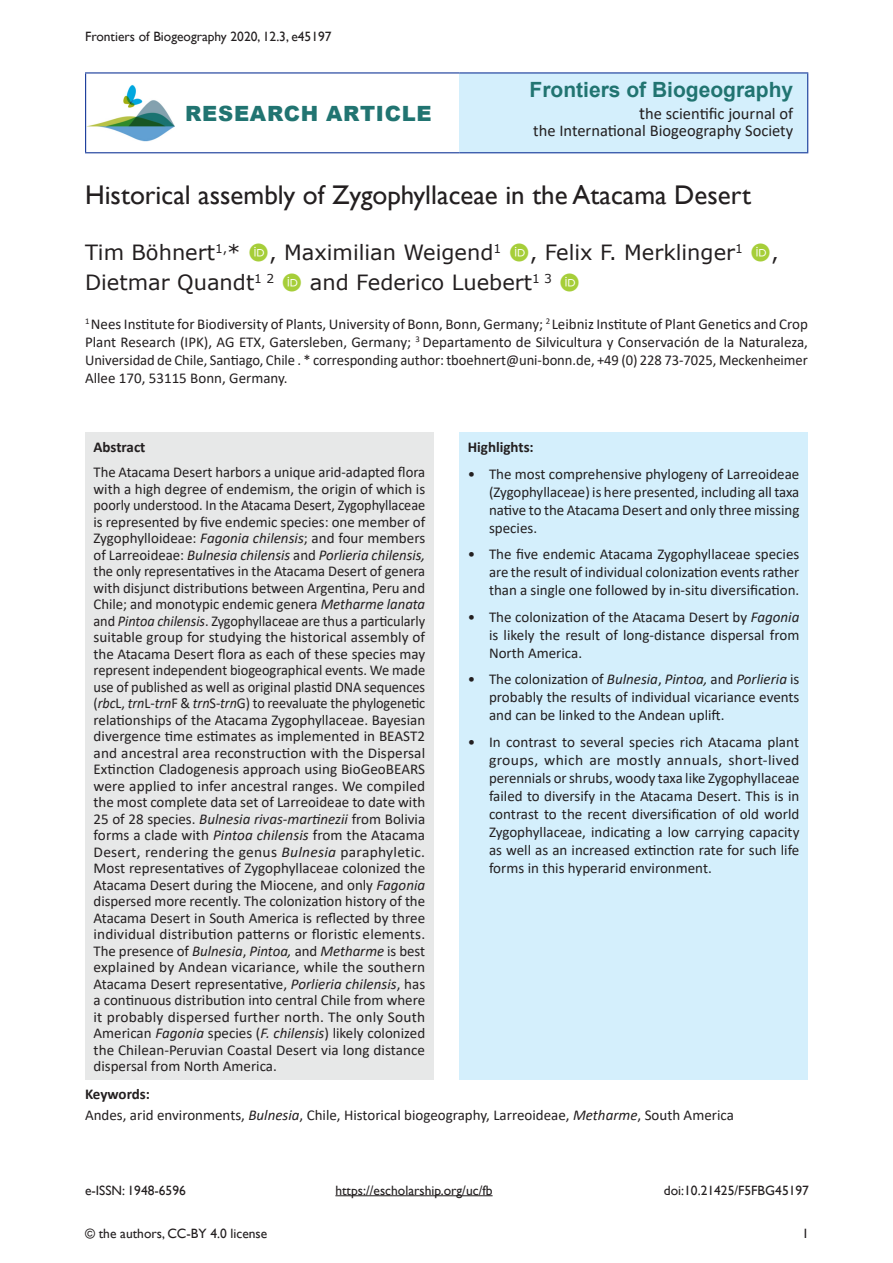
<style>
.page{position:relative;width:893px;height:1263px;background:#fff}
.page>*{position:absolute;margin:0;border:0;box-sizing:border-box;transform-origin:0 0}
.ArticleTitle{font:27px "Gill Sans";color:#231f20}
.Authors{font:21px "Verdana";color:#231f20}
.t1{font:700 21px "Arial";color:#217471}
.t2{font:900 21px "Arial";letter-spacing:.035em;color:#217471}
.t3{font:16.5px/16.5px "Calibri";color:#231f20;text-align:right}
.Abstract{font:15px/16.5px "Calibri";color:#231f20;text-align:justify}
.Highlights{font:15px/18px "Calibri";color:#231f20;text-align:justify}
.Affiliations{font:15px/18px "Calibri";letter-spacing:-.005em;color:#231f20;text-align:justify}
.Keywords{font:15px "Calibri";color:#231f20}
.HighlightsHead{font:700 15px "Calibri";color:#231f20}
.KeywordsTitle{font:700 15px "Calibri";letter-spacing:-.01em;color:#231f20}
.AbstractTitle{font:700 15px "Calibri";color:#231f20}
.t4{font:13.5px "Gill Sans";color:#231f20}
.s1{font-size:18px}
.s2{font-style:italic}
</style>
<div class="page">
<img style="left:86px;top:84px;width:88px;height:58px">
<div style="left:459px;top:73px;width:349px;height:80px;background:#d4effc"></div>
<hr style="left:85px;top:72px;width:374px;height:2px;background:#163999">
<hr style="left:85px;top:74px;width:1px;height:78px;background:#163999">
<hr style="left:459px;top:72px;width:349px;height:2px;background:#163999">
<hr style="left:807px;top:74px;width:1px;height:78px;background:#163999">
<hr style="left:85px;top:152px;width:374px;height:1px;background:#163999">
<hr style="left:459px;top:152px;width:349px;height:1px;background:#163999">
<hr style="left:335px;top:1195px;width:158px;height:1px;background:#231f20">
<div style="left:459px;top:432px;width:349px;height:648px;background:#d4effc"></div>
<div style="left:85px;top:432px;width:349px;height:648px;background:#e7e8e8"></div>
<p class="t4" style="left:85px;top:28px;width:248px">Frontiers of Biogeography 2020, 12.3, e45197</p>
<h2 class="t2" style="left:185px;top:98px;width:248px">RESEARCH ARTICLE</h2>
<h2 class="t1" style="left:530px;top:75px;width:265px">Frontiers of Biogeography</h2>
<p class="t3" style="left:533px;top:105px;width:262px"><span class="s1">t</span>he scientific journal of<br>the International Biogeography Society</p>
<p class="ArticleTitle" style="left:85px;top:179px;width:667px">Historical assembly of Zygophyllaceae in the Atacama Desert</p>
<p class="Authors" style="left:85px;top:238px;width:157px">Tim Böhnert<sup>1,</sup>*</p>
<p class="Authors" style="left:269px;top:238px;width:234px">, Maximilian Weigend<sup>1</sup></p>
<p class="Authors" style="left:530px;top:238px;width:215px">, Felix F. Merklinger<sup>1</sup></p>
<p class="Authors" style="left:771px;top:238px;width:9px">,</p>
<p class="Authors" style="left:85px;top:268px;width:191px">Dietmar Quandt<sup>1</sup> <sup>2</sup></p>
<p class="Authors" style="left:310px;top:268px;width:244px">and Federico Luebert<sup>1</sup> <sup>3</sup></p>
<p class="Affiliations" style="left:85px;top:315px;width:724px"><sup>1</sup> Nees Institute for Biodiversity of Plants, University of Bonn, Bonn, Germany; <sup>2</sup> Leibniz Institute of Plant Genetics and Crop Plant Research (IPK), AG ETX, Gatersleben, Germany; <sup>3</sup> Departamento de Silvicultura y Conservación de la Naturaleza, Universidad de Chile, Santiago, Chile . * corresponding author: tboehnert@uni-bonn.de, +49 (0) 228 73-7025, Meckenheimer Allee 170, 53115 Bonn, Germany.</p>
<p class="AbstractTitle" style="left:94px;top:436px;width:53px">Abstract</p>
<p class="Abstract" style="left:94px;top:463px;width:333px">The Atacama Desert harbors a unique arid-adapted flora with a high degree of endemism, the origin of which is poorly understood. In the Atacama Desert, Zygophyllaceae is represented by five endemic species: one member of Zygophylloideae: <span class="s2">Fagonia chilensis</span>; and four members of Larreoideae: <span class="s2">Bulnesia chilensis</span> and <span class="s2">Porlieria chilensis, </span>the only representatives in the Atacama Desert of genera with disjunct distributions between Argentina, Peru and Chile; and monotypic endemic genera <span class="s2">Metharme lanata </span>and <span class="s2">Pintoa chilensis</span>. Zygophyllaceae are thus a particularly suitable group for studying the historical assembly of the Atacama Desert flora as each of these species may represent independent biogeographical events. We made use of published as well as original plastid DNA sequences (<span class="s2">rbc</span>L, <span class="s2">trn</span>L-<span class="s2">trn</span>F &amp; <span class="s2">trn</span>S-<span class="s2">trn</span>G) to reevaluate the phylogenetic relationships of the Atacama Zygophyllaceae. Bayesian divergence time estimates as implemented in BEAST2 and ancestral area reconstruction with the Dispersal Extinction Cladogenesis approach using BioGeoBEARS were applied to infer ancestral ranges. We compiled the most complete data set of Larreoideae to date with 25 of 28 species. <span class="s2">Bulnesia rivas-martinezii</span> from Bolivia forms a clade with <span class="s2">Pintoa chilensis</span> from the Atacama Desert, rendering the genus <span class="s2">Bulnesia</span> paraphyletic.<br>Most representatives of Zygophyllaceae colonized the Atacama Desert during the Miocene, and only <span class="s2">Fagonia </span>dispersed more recently. The colonization history of the Atacama Desert in South America is reflected by three individual distribution patterns or floristic elements.<br>The presence of <span class="s2">Bulnesia</span>, <span class="s2">Pintoa,</span> and <span class="s2">Metharme</span> is best explained by Andean vicariance, while the southern Atacama Desert representative, <span class="s2">Porlieria chilensis</span>, has a continuous distribution into central Chile from where it probably dispersed further north. The only South American <span class="s2">Fagonia</span> species (<span class="s2">F. chilensis</span>) likely colonized the Chilean-Peruvian Coastal Desert via long distance dispersal from North America.</p>
<p class="KeywordsTitle" style="left:85px;top:1084px;width:66px">Keywords:</p>
<p class="Keywords" style="left:85px;top:1105px;width:650px">Andes, arid environments, <span class="s2">Bulnesia</span>, Chile, Historical biogeography, Larreoideae, <span class="s2">Metharme</span>, South America</p>
<p class="HighlightsHead" style="left:468px;top:436px;width:68px">Highlights:</p>
<p class="Highlights" style="left:489px;top:464px;width:312px;text-indent:-21px">• The most comprehensive phylogeny of Larreoideae (Zygophyllaceae) is here presented, including all taxa native to the Atacama Desert and only three missing species.</p>
<p class="Highlights" style="left:489px;top:545px;width:312px;text-indent:-21px">• The five endemic Atacama Zygophyllaceae species are the result of individual colonization events rather than a single one followed by in-situ diversification.</p>
<p class="Highlights" style="left:489px;top:607px;width:312px;text-indent:-21px">• The colonization of the Atacama Desert by <span class="s2">Fagonia </span>is likely the result of long-distance dispersal from North America.</p>
<p class="Highlights" style="left:489px;top:670px;width:312px;text-indent:-21px">• The colonization of <span class="s2">Bulnesia</span>, <span class="s2">Pintoa,</span> and <span class="s2">Porlieria</span> is probably the results of individual vicariance events and can be linked to the Andean uplift.</p>
<p class="Highlights" style="left:489px;top:732px;width:312px;text-indent:-21px">• In contrast to several species rich Atacama plant groups, which are mostly annuals, short-lived perennials or shrubs, woody taxa like Zygophyllaceae failed to diversify in the Atacama Desert. This is in contrast to the recent diversification of old world Zygophyllaceae, indicating a low carrying capacity as well as an increased extinction rate for such life forms in this hyperarid environment.</p>
<p class="t4" style="left:85px;top:1182px;width:102px">e-ISSN: 1948-6596</p>
<p class="t4" style="left:335px;top:1182px;width:159px">https://escholarship.org/uc/fb</p>
<p class="t4" style="left:664px;top:1182px;width:147px">doi:10.21425/F5FBG45197</p>
<p class="t4" style="left:85px;top:1225px;width:184px">© the authors, CC-BY 4.0 license</p>
<p class="t4" style="left:802px;top:1226px;width:8px">1</p>
</div>
